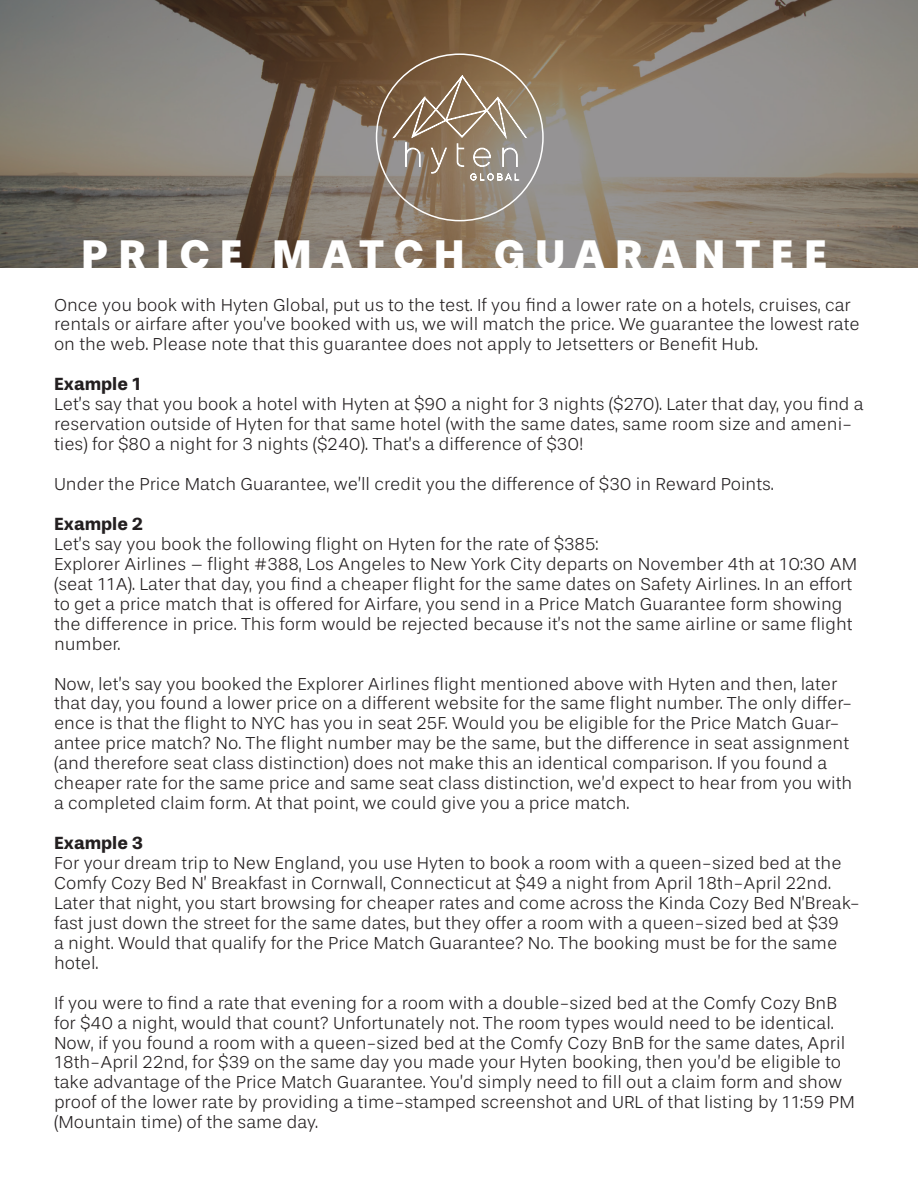
<style>
.page{position:relative;width:918px;height:1188px;background:#fff}
.page>*{position:absolute;margin:0;border:0;box-sizing:border-box;transform-origin:0 0}
.t1{font:900 42px "Stevie Sans";letter-spacing:.24em;color:#fff}
.t2{font:300 18px/20px "Stevie Sans";color:#231f20}
.t3{font:700 18px "Stevie Sans";color:#231f20}
</style>
<div class="page">
<svg style="left:0;top:0;width:918px;height:268px;background:#82776b"></svg>
<svg style="left:393px;top:75px;width:134px;height:107px;background:#97846e"></svg>
<h1 class="t1" style="left:81px;top:231px;width:748px">PRICE MATCH GUARANTEE</h1>
<p class="t2" style="left:54px;top:295px;width:807px">Once you book with Hyten Global, put us to the test. If you find a lower rate on a hotels, cruises, car rentals or airfare after you’ve booked with us, we will match the price. We guarantee the lowest rate on the web. Please note that this guarantee does not apply to Jetsetters or Benefit Hub.</p>
<p class="t3" style="left:54px;top:374px;width:89px">Example 1</p>
<p class="t2" style="left:54px;top:395px;width:811px">Let’s say that you book a hotel with Hyten at $90 a night for 3 nights ($270). Later that day, you find a reservation outside of Hyten for that same hotel (with the same dates, same room size and ameni&shy;ties) for $80 a night for 3 nights ($240). That’s a difference of $30!</p>
<p class="t2" style="left:54px;top:475px;width:721px">Under the Price Match Guarantee, we’ll credit you the difference of $30 in Reward Points.</p>
<p class="t3" style="left:54px;top:514px;width:91px">Example 2</p>
<p class="t2" style="left:54px;top:535px;width:805px">Let’s say you book the following flight on Hyten for the rate of $385:<br>Explorer Airlines – flight #388, Los Angeles to New York City departs on November 4th at 10:30 AM (seat 11A). Later that day, you find a cheaper flight for the same dates on Safety Airlines. In an effort to get a price match that is offered for Airfare, you send in a Price Match Guarantee form showing the difference in price. This form would be rejected because it’s not the same airline or same flight number.</p>
<p class="t2" style="left:54px;top:674px;width:800px">Now, let’s say you booked the Explorer Airlines flight mentioned above with Hyten and then, later that day, you found a lower price on a different website for the same flight number. The only differ&shy;ence is that the flight to NYC has you in seat 25F. Would you be eligible for the Price Match Guar&shy;antee price match? No. The flight number may be the same, but the difference in seat assignment (and therefore seat class distinction) does not make this an identical comparison. If you found a cheaper rate for the same price and same seat class distinction, we’d expect to hear from you with a completed claim form. At that point, we could give you a price match.</p>
<p class="t3" style="left:54px;top:833px;width:91px">Example 3</p>
<p class="t2" style="left:54px;top:854px;width:807px">For your dream trip to New England, you use Hyten to book a room with a queen-sized bed at the Comfy Cozy Bed N’ Breakfast in Cornwall, Connecticut at $49 a night from April 18th-April 22nd.<br>Later that night, you start browsing for cheaper rates and come across the Kinda Cozy Bed N’Break&shy;fast just down the street for the same dates, but they offer a room with a queen-sized bed at $39<br>a night. Would that qualify for the Price Match Guarantee? No. The booking must be for the same hotel.</p>
<p class="t2" style="left:54px;top:993px;width:802px">If you were to find a rate that evening for a room with a double-sized bed at the Comfy Cozy BnB for $40 a night, would that count? Unfortunately not. The room types would need to be identical.<br>Now, if you found a room with a queen-sized bed at the Comfy Cozy BnB for the same dates, April 18th-April 22nd, for $39 on the same day you made your Hyten booking, then you’d be eligible to take advantage of the Price Match Guarantee. You’d simply need to fill out a claim form and show proof of the lower rate by providing a time-stamped screenshot and URL of that listing by 11:59 PM (Mountain time) of the same day.</p>
</div>
